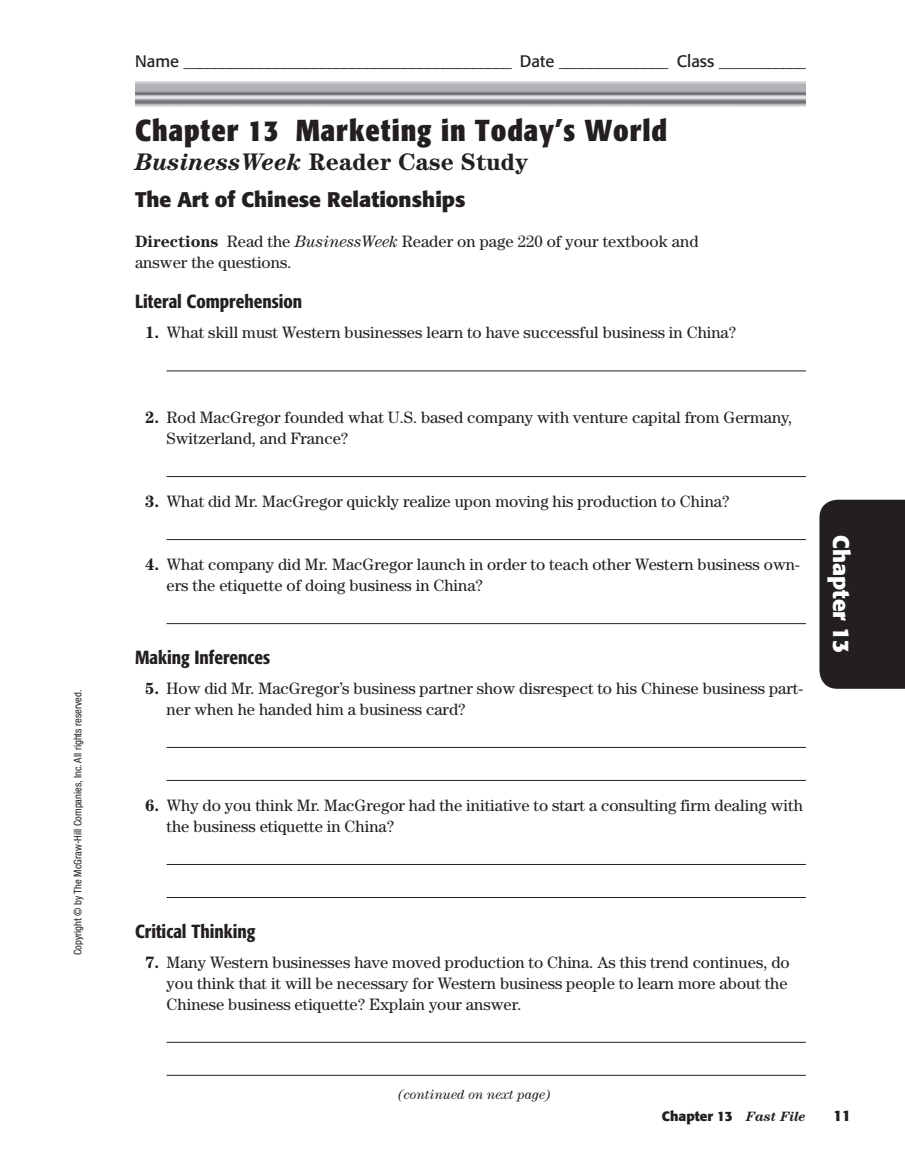
<style>
.page{position:relative;width:905px;height:1175px;background:#fff}
.page>*{position:absolute;margin:0;border:0;box-sizing:border-box;transform-origin:0 0}
.t1{font:700 30px "Formata OTF Cn";letter-spacing:.03em;color:#231f20}
.t2{font:700 24px "Century Std";color:#231f20}
.t3{font:700 22.5px "Formata OTF";color:#fff}
.t4{font:700 21px "Formata OTF";color:#231f20}
.t5{font:18.75px "Formata OTF Cn Md";color:#231f20}
.t6{font:16.5px/21px "Century Std";color:#231f20}
.t7{font:16.5px "Formata OTF";color:#231f20}
.t8{font:700 15px "Formata OTF";color:#231f20}
.t9{font:italic 13.5px "Century Std";color:#231f20}
.t10{font:700 13.5px "Formata OTF";color:#231f20}
.t11{font:condensed 10.5px "Helvetica Neue LT Std";color:#231f20}
.s1{font-style:italic}
.s2{font-weight:700}
.s3{font-family:"Century Std";font-style:italic}
</style>
<div class="page">
<div style="left:819px;top:500px;width:85px;height:188px;background:#231f20"></div>
<hr style="left:166px;top:370px;width:640px;height:1px;background:#231f20">
<hr style="left:166px;top:476px;width:640px;height:1px;background:#231f20">
<hr style="left:166px;top:539px;width:640px;height:1px;background:#231f20">
<hr style="left:166px;top:623px;width:640px;height:1px;background:#231f20">
<hr style="left:166px;top:747px;width:640px;height:1px;background:#231f20">
<hr style="left:166px;top:780px;width:640px;height:1px;background:#231f20">
<hr style="left:166px;top:864px;width:640px;height:1px;background:#231f20">
<hr style="left:166px;top:897px;width:640px;height:1px;background:#231f20">
<hr style="left:166px;top:1041px;width:640px;height:1px;background:#231f20">
<hr style="left:166px;top:1074px;width:640px;height:1px;background:#231f20">
<p class="t11" style="left:74px;top:955px;width:267px;rotate:-90deg">Copyright © by The McGraw-Hill Companies, Inc. All rights reserved.</p>
<p class="t7" style="left:135px;top:54px;width:672px">Name ___________________________________________ Date ______________ Class ___________</p>
<h1 class="t1" style="left:135px;top:118px;width:533px">Chapter 13 Marketing in Today’s World</h1>
<h2 class="t2" style="left:135px;top:154px;width:394px"><span class="s1">BusinessWeek</span> Reader Case Study</h2>
<p class="t4" style="left:135px;top:190px;width:332px">The Art of Chinese Relationships</p>
<p class="t6" style="left:135px;top:233px;width:565px"><span class="s2">Directions</span> Read the <span class="s1">BusinessWeek</span> Reader on page 220 of your textbook and answer the questions.</p>
<p class="t5" style="left:135px;top:294px;width:169px">Literal Comprehension</p>
<p class="t6" style="left:145px;top:323px;width:592px"><span class="s2">1.</span> What skill must Western businesses learn to have successful business in China?</p>
<p class="t6" style="left:166px;top:408px;width:627px;text-indent:-21px"><span class="s2">2.</span> Rod MacGregor founded what U.S. based company with venture capital from Germany,<br>Switzerland, and France?</p>
<p class="t6" style="left:145px;top:492px;width:586px"><span class="s2">3.</span> What did Mr. MacGregor quickly realize upon moving his production to China?</p>
<p class="t6" style="left:166px;top:555px;width:634px;text-indent:-21px"><span class="s2">4.</span> What company did Mr. MacGregor launch in order to teach other Western business own&shy;ers the etiquette of doing business in China?</p>
<p class="t5" style="left:135px;top:649px;width:137px">Making Inferences</p>
<p class="t6" style="left:166px;top:679px;width:638px;text-indent:-21px"><span class="s2">5.</span> How did Mr. MacGregor’s business partner show disrespect to his Chinese business part&shy;ner when he handed him a business card?</p>
<h3 class="t3" style="left:851px;top:535px;width:120px;rotate:90deg">Chapter 13</h3>
<p class="t6" style="left:166px;top:796px;width:637px;text-indent:-21px"><span class="s2">6.</span> Why do you think Mr. MacGregor had the initiative to start a consulting firm dealing with the business etiquette in China?</p>
<p class="t5" style="left:135px;top:923px;width:122px">Critical Thinking</p>
<p class="t6" style="left:166px;top:953px;width:624px;text-indent:-21px"><span class="s2">7.</span> Many Western businesses have moved production to China. As this trend continues, do you think that it will be necessary for Western business people to learn more about the<br>Chinese business etiquette? Explain your answer.</p>
<p class="t9" style="left:398px;top:1089px;width:154px">(continued on next page)</p>
<p class="t10" style="left:662px;top:1110px;width:145px">Chapter 13 <span class="s3">Fast File</span></p>
<p class="t8" style="left:833px;top:1109px;width:19px">11</p>
</div>
